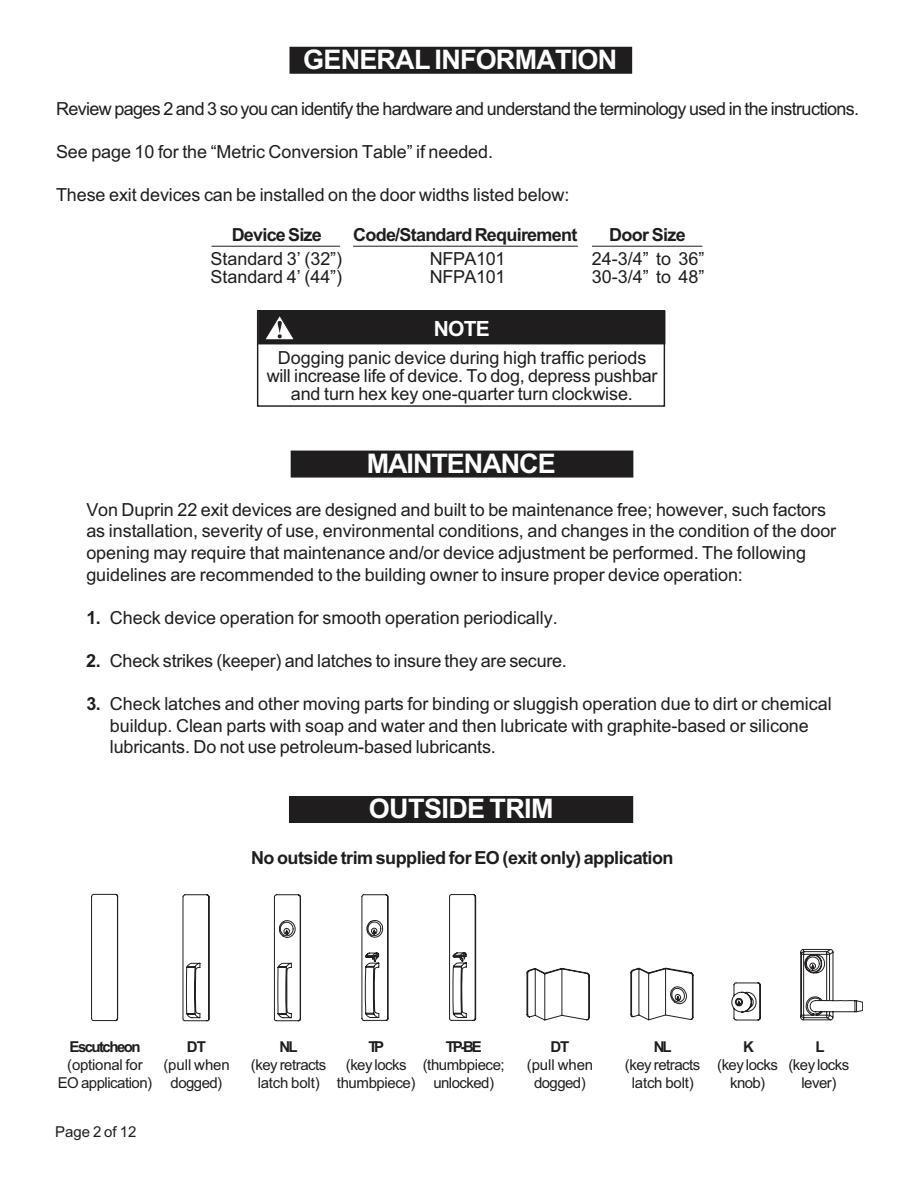
<style>
.page{position:relative;width:918px;height:1188px;background:#fff}
.page>*{position:absolute;margin:0;border:0;box-sizing:border-box;transform-origin:0 0}
.t1{font:700 27px "Arial";letter-spacing:-.03em;color:#fff}
.t2{font:700 21px "Arial";color:#fff}
.t3{font:18px/21.6px "Arial";letter-spacing:-.005em;color:#201d1e}
.t4{font:18px "Arial";letter-spacing:-.035em;color:#201d1e}
.t5{font:700 18px "Arial";letter-spacing:-.03em;color:#201d1e}
.t6{font:18px "Arial";letter-spacing:-.025em;color:#201d1e}
.t7{font:15px/18px "Arial";letter-spacing:-.035em;color:#201d1e;text-align:center}
.t8{font:15px/18px "Arial";letter-spacing:-.005em;color:#201d1e;text-align:center}
.s1{font-weight:700}
</style>
<div class="page">
<div style="left:290px;top:47px;width:341px;height:26px;background:#201d1e"></div>
<div style="left:289px;top:47px;width:343px;height:27px;border:1px solid #201d1e"></div>
<div style="left:258px;top:311px;width:407px;height:33px;background:#201d1e"></div>
<svg style="left:265px;top:316px;width:29px;height:24px"></svg>
<div style="left:257px;top:310px;width:408px;height:97px;border:1px solid #201d1e"></div>
<hr style="left:211px;top:246px;width:129px;height:1px;background:#201d1e">
<hr style="left:353px;top:246px;width:225px;height:1px;background:#201d1e">
<hr style="left:592px;top:246px;width:110px;height:1px;background:#201d1e">
<svg style="left:91px;top:894px;width:772px;height:127px"></svg>
<div style="left:289px;top:796px;width:344px;height:27px;background:#201d1e"></div>
<div style="left:291px;top:451px;width:342px;height:27px;background:#201d1e;border:1px solid #201d1e"></div>
<p class="t1" style="left:303px;top:41px;width:316px">GENERAL INFORMATION</p>
<p class="t4" style="left:56px;top:96px;width:805px">Review pages 2 and 3 so you can identify the hardware and understand the terminology used in the instructions.</p>
<p class="t3" style="left:56px;top:141px;width:438px">See page 10 for the “Metric Conversion Table” if needed.</p>
<p class="t3" style="left:56px;top:184px;width:515px">These exit devices can be installed on the door widths listed below:</p>
<p class="t5" style="left:232px;top:222px;width:92px">Device Size</p>
<p class="t5" style="left:353px;top:222px;width:226px">Code/Standard Requirement</p>
<p class="t5" style="left:609px;top:222px;width:78px">Door Size</p>
<p class="t3" style="left:211px;top:248px;width:133px">Standard 3’ (32”)</p>
<p class="t6" style="left:430px;top:247px;width:77px">NFPA101</p>
<p class="t3" style="left:592px;top:248px;width:114px">24-3/4” to 36”</p>
<p class="t3" style="left:211px;top:266px;width:133px">Standard 4’ (44”)</p>
<p class="t6" style="left:430px;top:265px;width:77px">NFPA101</p>
<p class="t3" style="left:592px;top:266px;width:114px">30-3/4” to 48”</p>
<p class="t2" style="left:434px;top:314px;width:58px">NOTE</p>
<p class="t3" style="left:267px;top:348px;width:392px;line-height:18px;text-align:center">Dogging panic device during high traffic periods will increase life of device. To dog, depress pushbar and turn hex key one-quarter turn clockwise.</p>
<p class="t1" style="left:367px;top:445px;width:191px">MAINTENANCE</p>
<p class="t3" style="left:86px;top:499px;width:751px">Von Duprin 22 exit devices are designed and built to be maintenance free; however, such factors as installation, severity of use, environmental conditions, and changes in the condition of the door opening may require that maintenance and/or device adjustment be performed. The following guidelines are recommended to the building owner to insure proper device operation:</p>
<p class="t3" style="left:86px;top:607px;width:473px"><span class="s1">1.</span> Check device operation for smooth operation periodically.</p>
<p class="t3" style="left:86px;top:650px;width:482px"><span class="s1">2.</span> Check strikes (keeper) and latches to insure they are secure.</p>
<p class="t3" style="left:110px;top:693px;width:723px;text-indent:-24px"><span class="s1">3.</span> Check latches and other moving parts for binding or sluggish operation due to dirt or chemical buildup. Clean parts with soap and water and then lubricate with graphite-based or silicone lubricants. Do not use petroleum-based lubricants.</p>
<p class="t1" style="left:369px;top:790px;width:186px">OUTSIDE TRIM</p>
<p class="t5" style="left:251px;top:845px;width:424px">No outside trim supplied for EO (exit only) application</p>
<p class="t7" style="left:58px;top:1037px;width:96px"><span class="s1">Escutcheon </span>(optional for<br>EO application)</p>
<p class="t8" style="left:163px;top:1038px;width:68px"><span class="s1">DT<br></span>(pull when dogged)</p>
<p class="t7" style="left:251px;top:1037px;width:77px"><span class="s1">NL<br></span>(key retracts latch bolt)</p>
<p class="t7" style="left:337px;top:1037px;width:80px"><span class="s1">TP<br></span>(key locks thumbpiece)</p>
<p class="t7" style="left:717px;top:1038px;width:62px"><span class="s1">K<br></span>(key locks knob)</p>
<p class="t7" style="left:789px;top:1037px;width:62px"><span class="s1">L<br></span>(key locks lever)</p>
<p class="t7" style="left:423px;top:1037px;width:84px"><span class="s1">TP-BE </span>(thumbpiece; unlocked)</p>
<p class="t8" style="left:527px;top:1038px;width:68px"><span class="s1">DT<br></span>(pull when dogged)</p>
<p class="t7" style="left:625px;top:1038px;width:77px"><span class="s1">NL<br></span>(key retracts latch bolt)</p>
<p class="t7" style="left:55px;top:1122px;width:83px">Page 2 of 12</p>
</div>
